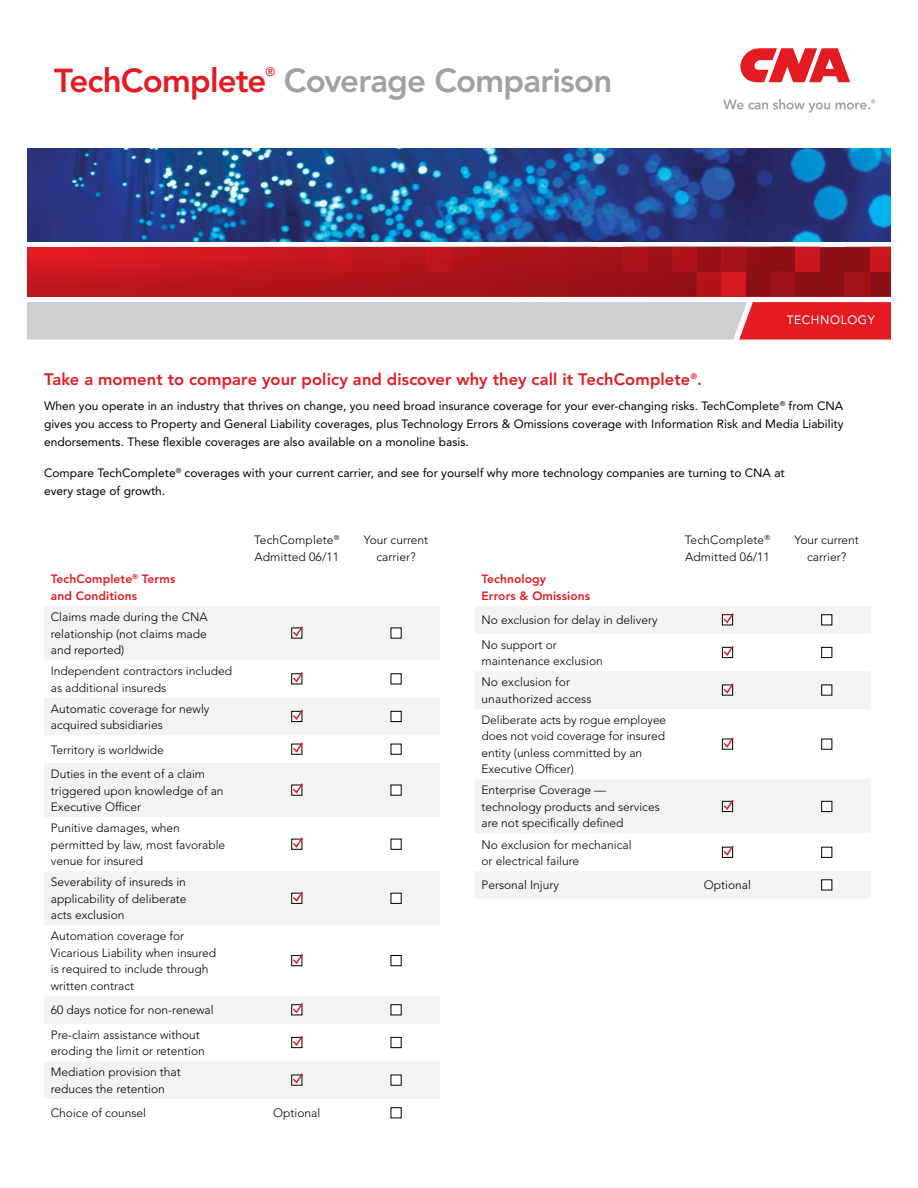
<style>
.page{position:relative;width:918px;height:1188px;background:#fff}
.page>*{position:absolute;margin:0;border:0;box-sizing:border-box;transform-origin:0 0}
.t1{font:800 33px "Avenir LT Std";letter-spacing:-.025em;color:#9fa1a4}
.t2{font:800 33px "Avenir LT Std";letter-spacing:-.025em;color:#e31b23}
.t3{font:800 16.5px "Avenir LT Std";letter-spacing:.005em;color:#e31b23}
.t4{font:500 12.3px "Avenir LT Std";color:#e31b23}
.t5{font:300 12px/16.5px "Avenir LT Std";color:#000}
.t6{font:12px/18px "Avenir LT Std";color:#000;text-align:justify}
.t7{font:800 12px/16.5px "Avenir LT Std";letter-spacing:.01em;color:#e31b23}
.t8{font:12px "Avenir LT Std";letter-spacing:.05em;color:#fff}
</style>
<div class="page">
<svg style="left:44px;top:606px;width:396px;height:493px;fill:#f3f3f3"></svg>
<svg style="left:291px;top:625px;width:13px;height:13px"></svg>
<div style="left:391px;top:628px;width:10px;height:10px;background:#fff"></div>
<svg style="left:291px;top:670px;width:13px;height:14px"></svg>
<div style="left:391px;top:674px;width:10px;height:10px;background:#fff"></div>
<div style="left:291px;top:711px;width:11px;height:11px;border:1px solid #000"></div>
<svg style="left:291px;top:708px;width:13px;height:13px"></svg>
<div style="left:391px;top:711px;width:10px;height:11px;background:#fff"></div>
<div style="left:391px;top:711px;width:11px;height:11px;border:1px solid #000"></div>
<div style="left:291px;top:744px;width:11px;height:11px;border:1px solid #000"></div>
<svg style="left:291px;top:741px;width:13px;height:13px"></svg>
<div style="left:391px;top:744px;width:10px;height:10px;background:#fff"></div>
<div style="left:391px;top:744px;width:11px;height:11px;border:1px solid #000"></div>
<div style="left:291px;top:785px;width:11px;height:11px;border:1px solid #000"></div>
<svg style="left:291px;top:782px;width:13px;height:13px"></svg>
<div style="left:391px;top:785px;width:10px;height:10px;background:#fff"></div>
<div style="left:291px;top:839px;width:11px;height:11px;border:1px solid #000"></div>
<svg style="left:291px;top:836px;width:13px;height:13px"></svg>
<div style="left:391px;top:839px;width:10px;height:10px;background:#fff"></div>
<div style="left:391px;top:839px;width:11px;height:11px;border:1px solid #000"></div>
<div style="left:291px;top:893px;width:11px;height:11px;border:1px solid #000"></div>
<svg style="left:291px;top:890px;width:13px;height:13px"></svg>
<div style="left:391px;top:893px;width:10px;height:10px;background:#fff"></div>
<div style="left:391px;top:893px;width:11px;height:11px;border:1px solid #000"></div>
<div style="left:291px;top:955px;width:11px;height:11px;border:1px solid #000"></div>
<svg style="left:291px;top:952px;width:13px;height:13px"></svg>
<div style="left:391px;top:955px;width:10px;height:11px;background:#fff"></div>
<div style="left:391px;top:955px;width:11px;height:11px;border:1px solid #000"></div>
<svg style="left:291px;top:1001px;width:13px;height:14px"></svg>
<div style="left:391px;top:1005px;width:10px;height:10px;background:#fff"></div>
<div style="left:391px;top:1004px;width:11px;height:11px;border:1px solid #000"></div>
<div style="left:291px;top:1037px;width:11px;height:11px;border:1px solid #000"></div>
<svg style="left:291px;top:1034px;width:13px;height:13px"></svg>
<div style="left:391px;top:1037px;width:10px;height:11px;background:#fff"></div>
<div style="left:391px;top:1037px;width:11px;height:11px;border:1px solid #000"></div>
<svg style="left:291px;top:1072px;width:13px;height:13px"></svg>
<div style="left:391px;top:1075px;width:10px;height:10px;background:#fff"></div>
<div style="left:391px;top:1107px;width:11px;height:11px;border:1px solid #000"></div>
<img style="left:27px;top:149px;width:864px;height:92px">
<div style="left:27px;top:247px;width:864px;height:49px;background:linear-gradient(to bottom,#ea1c24,#b4151c)"></div>
<svg style="left:81px;top:247px;width:810px;height:49px"></svg>
<div style="left:672px;top:247px;width:25px;height:25px;background:#b1141b"></div>
<div style="left:844px;top:272px;width:26px;height:24px;background:#a41319"></div>
<div style="left:721px;top:272px;width:25px;height:24px;background:#d41920"></div>
<svg style="left:27px;top:302px;width:864px;height:38px"></svg>
<svg style="left:740px;top:48px;width:110px;height:34px"></svg>
<svg style="left:723px;top:99px;width:152px;height:14px"></svg>
<svg style="left:475px;top:606px;width:396px;height:292px;fill:#f6f6f6"></svg>
<svg style="left:722px;top:611px;width:13px;height:14px"></svg>
<div style="left:822px;top:615px;width:10px;height:10px;background:#fff"></div>
<div style="left:821px;top:614px;width:11px;height:11px;border:1px solid #000"></div>
<div style="left:722px;top:647px;width:11px;height:11px;border:1px solid #000"></div>
<svg style="left:722px;top:644px;width:13px;height:13px"></svg>
<div style="left:822px;top:647px;width:10px;height:11px;background:#fff"></div>
<div style="left:821px;top:647px;width:11px;height:11px;border:1px solid #000"></div>
<svg style="left:722px;top:682px;width:13px;height:13px"></svg>
<div style="left:822px;top:685px;width:10px;height:10px;background:#fff"></div>
<div style="left:821px;top:685px;width:11px;height:11px;border:1px solid #000"></div>
<div style="left:722px;top:739px;width:11px;height:11px;border:1px solid #000"></div>
<svg style="left:722px;top:736px;width:13px;height:13px"></svg>
<div style="left:822px;top:739px;width:10px;height:10px;background:#fff"></div>
<div style="left:821px;top:739px;width:11px;height:11px;border:1px solid #000"></div>
<div style="left:722px;top:801px;width:11px;height:11px;border:1px solid #000"></div>
<svg style="left:722px;top:798px;width:13px;height:13px"></svg>
<div style="left:822px;top:801px;width:10px;height:11px;background:#fff"></div>
<div style="left:821px;top:801px;width:11px;height:11px;border:1px solid #000"></div>
<div style="left:722px;top:847px;width:11px;height:11px;border:1px solid #000"></div>
<svg style="left:722px;top:844px;width:13px;height:13px"></svg>
<div style="left:822px;top:847px;width:10px;height:10px;background:#fff"></div>
<div style="left:821px;top:847px;width:11px;height:11px;border:1px solid #000"></div>
<div style="left:822px;top:880px;width:10px;height:10px;background:#fff"></div>
<div style="left:821px;top:879px;width:11px;height:11px;border:1px solid #000"></div>
<h1 class="t2" style="left:54px;top:61px;width:214px">TechComplete</h1>
<p class="t4" style="left:265px;top:65px;width:11px">®</p>
<h1 class="t1" style="left:284px;top:61px;width:330px">Coverage Comparison</h1>
<p class="t8" style="left:787px;top:313px;width:90px">TECHNOLOGY</p>
<h2 class="t3" style="left:44px;top:370px;width:660px">Take a moment to compare your policy and discover why they call it TechComplete<sup>®</sup>.</h2>
<p class="t6" style="left:44px;top:397px;width:801px">When you operate in an industry that thrives on change, you need broad insurance coverage for your ever-changing risks. TechComplete<sup>®</sup> from CNA gives you access to Property and General Liability coverages, plus Technology Errors &amp; Omissions coverage with Information Risk and Media Liability endorsements. These flexible coverages are also available on a monoline basis.</p>
<p class="t6" style="left:44px;top:464px;width:742px">Compare TechComplete<sup>®</sup> coverages with your current carrier, and see for yourself why more technology companies are turning to CNA at every stage of growth.</p>
<p class="t5" style="left:254px;top:532px;width:87px">TechComplete<sup>®<br></sup>Admitted 06/11</p>
<p class="t5" style="left:364px;top:532px;width:66px;text-align:center">Your current carrier?</p>
<p class="t7" style="left:51px;top:571px;width:126px">TechComplete<sup>®</sup> Terms and Conditions</p>
<p class="t5" style="left:51px;top:609px;width:158px;text-align:justify">Claims made during the CNA relationship (not claims made and reported)</p>
<p class="t5" style="left:51px;top:663px;width:183px">Independent contractors included as additional insureds</p>
<p class="t5" style="left:51px;top:700px;width:160px">Automatic coverage for newly acquired subsidiaries</p>
<p class="t5" style="left:51px;top:737px;width:156px;line-height:24.5px">Territory is worldwide<br>Duties in the event of a claim</p>
<p class="t5" style="left:51px;top:782px;width:174px">triggered upon knowledge of an<br>Executive Officer</p>
<p class="t5" style="left:51px;top:820px;width:176px">Punitive damages, when permitted by law, most favorable venue for insured</p>
<p class="t5" style="left:51px;top:874px;width:137px;text-align:justify">Severability of insureds in applicability of deliberate acts exclusion</p>
<p class="t5" style="left:51px;top:928px;width:167px">Automation coverage for<br>Vicarious Liability when insured is required to include through written contract</p>
<p class="t5" style="left:51px;top:998px;width:164px;line-height:24.5px">60 days notice for non-renewal<br>Pre-claim assistance without</p>
<p class="t5" style="left:51px;top:1041px;width:156px;line-height:21.1px">eroding the limit or retention<br>Mediation provision that</p>
<p class="t5" style="left:51px;top:1077px;width:116px;line-height:24.5px">reduces the retention<br>Choice of counsel</p>
<p class="t5" style="left:685px;top:532px;width:87px">TechComplete<sup>®<br></sup>Admitted 06/11</p>
<p class="t5" style="left:795px;top:532px;width:66px;text-align:center">Your current carrier?</p>
<p class="t7" style="left:481px;top:571px;width:110px">Technology<br>Errors &amp; Omissions</p>
<p class="t5" style="left:481px;top:608px;width:178px;line-height:24.5px">No exclusion for delay in delivery<br>No support or</p>
<p class="t5" style="left:482px;top:651px;width:123px;line-height:21px">maintenance exclusion<br>No exclusion for</p>
<p class="t5" style="left:482px;top:688px;width:186px;line-height:21px">unauthorized access<br>Deliberate acts by rogue employee</p>
<p class="t5" style="left:482px;top:728px;width:185px">does not void coverage for insured entity (unless committed by an<br>Executive Officer)</p>
<p class="t5" style="left:482px;top:782px;width:180px">Enterprise Coverage — technology products and services are not specifically defined</p>
<p class="t5" style="left:482px;top:836px;width:152px">No exclusion for mechanical or electrical failure</p>
<p class="t5" style="left:482px;top:877px;width:79px">Personal Injury</p>
<p class="t5" style="left:704px;top:877px;width:49px">Optional</p>
<p class="t5" style="left:273px;top:1105px;width:49px">Optional</p>
</div>
